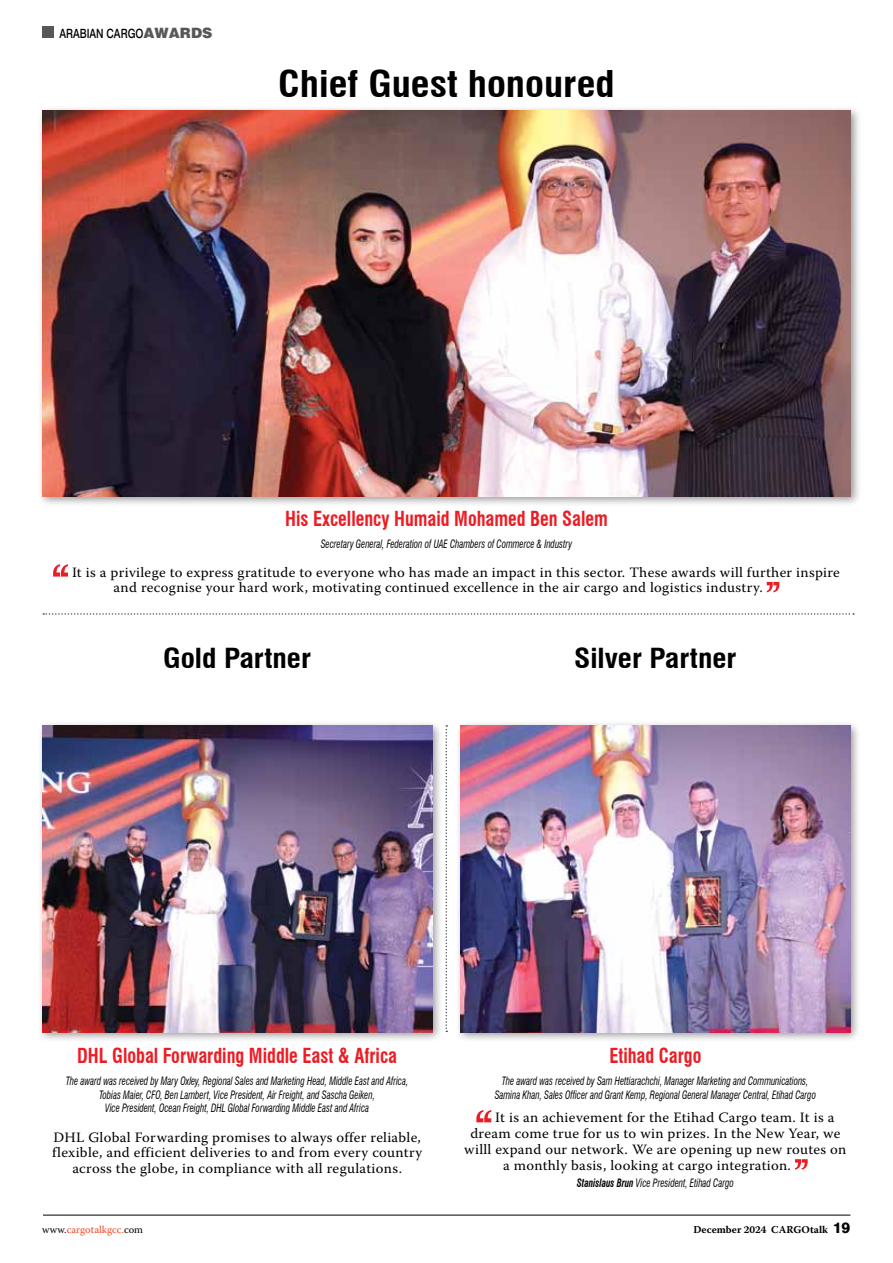
<style>
.page{position:relative;width:893px;height:1263px;background:#fff}
.page>*{position:absolute;margin:0;border:0;box-sizing:border-box;transform-origin:0 0}
.t1{font:700 condensed 36px "Swiss 721 BT";color:#000;scale:1.1 1}
.t2{font:700 condensed 27px "Swiss 721 BT";color:#000;scale:1.1 1}
.t3{font:700 condensed 20.25px "Swiss 721 BT";color:#ed1c24;scale:.9 1}
.t4{font:14.25px/15.8px "Warnock Pro";letter-spacing:.02em;color:#000}
.t5{font:500 12.75px "Swiss 721 BT";color:#000;scale:.8 1}
.t6{font:italic condensed 11.25px/13.5px "Swiss 721 BT";color:#000;text-align:center;scale:.8 1}
.t7{font:700 10.5px "Warnock Pro";letter-spacing:.005em;color:#000}
.t8{font:10.5px "Warnock Pro";color:#ef4622}
.s1{font-family:"Helv";font-weight:900;font-size:14.25px;color:#57585b}
.s2{font-weight:700}
.s3{color:#000}
.s4{font-family:"Swiss 721 BT";font-weight:800;font-size:15px}
</style>
<div class="page">
<hr style="left:43px;top:1215px;width:807px;height:1px;background:#000">
<div style="left:42px;top:27px;width:12px;height:11px;background:#57585b"></div>
<div style="left:37px;top:105px;width:825px;height:403px;background:#000;opacity:.4"></div>
<img style="left:43px;top:111px;width:807px;height:385px">
<div style="left:37px;top:721px;width:406px;height:322px;background:#000;opacity:.4"></div>
<img style="left:42px;top:726px;width:390px;height:306px">
<svg style="left:53px;top:564px;width:15px;height:13px"></svg>
<svg style="left:767px;top:582px;width:12px;height:10px"></svg>
<div style="left:455px;top:721px;width:407px;height:322px;background:#000;opacity:.4"></div>
<img style="left:460px;top:726px;width:390px;height:306px">
<svg style="left:476px;top:1110px;width:15px;height:12px"></svg>
<svg style="left:795px;top:1159px;width:13px;height:10px"></svg>
<svg style="left:43px;top:613px;width:811px;height:2px"></svg>
<svg style="left:446px;top:725px;width:1px;height:307px"></svg>
<p class="t5" style="left:59px;top:26px;width:193px">ARABIAN CARGO<span class="s1">AWARDS</span></p>
<h1 class="t1" style="left:278px;top:62px;width:307px">Chief Guest honoured</h1>
<h3 class="t3" style="left:285px;top:506px;width:360px">His Excellency Humaid Mohamed Ben Salem</h3>
<p class="t6" style="left:321px;top:537px;width:316px">Secretary General, Federation of UAE Chambers of Commerce &amp; Industry</p>
<p class="t4" style="left:114px;top:564px;width:728px;text-indent:-42px">It is a privilege to express gratitude to everyone who has made an impact in this sector. These awards will further inspire and recognise your hard work, motivating continued excellence in the air cargo and logistics industry.</p>
<h2 class="t2" style="left:163px;top:642px;width:136px">Gold Partner</h2>
<h2 class="t2" style="left:574px;top:642px;width:149px">Silver Partner</h2>
<h3 class="t3" style="left:77px;top:1044px;width:357px">DHL Global Forwarding Middle East &amp; Africa</h3>
<p class="t6" style="left:66px;top:1074px;width:429px">The award was received by Mary Oxley, Regional Sales and Marketing Head, Middle East and Africa,<br>Tobias Maier, CFO, Ben Lambert, Vice President, Air Freight, and Sascha Geiken,<br>Vice President, Ocean Freight, DHL Global Forwarding Middle East and Africa</p>
<p class="t4" style="left:52px;top:1129px;width:371px;text-align:center">DHL Global Forwarding promises to always offer reliable, flexible, and efficient deliveries to and from every country across the globe, in compliance with all regulations.</p>
<h3 class="t3" style="left:609px;top:1044px;width:104px">Etihad Cargo</h3>
<p class="t6" style="left:495px;top:1074px;width:403px">The award was received by Sam Hettiarachchi, Manager Marketing and Communications,<br>Samina Khan, Sales Officer and Grant Kemp, Regional General Manager Central, Etihad Cargo</p>
<p class="t4" style="left:495px;top:1109px;width:341px">It is an achievement for the Etihad Cargo team. It is a</p>
<p class="t4" style="left:470px;top:1125px;width:372px">dream come true for us to win prizes. In the New Year, we</p>
<p class="t4" style="left:464px;top:1141px;width:384px">willl expand our network. We are opening up new routes on</p>
<p class="t4" style="left:503px;top:1157px;width:289px">a monthly basis, looking at cargo integration.</p>
<p class="t6" style="left:577px;top:1176px;width:198px"><span class="s2">Stanislaus Brun</span> Vice President, Etihad Cargo</p>
<p class="t8" style="left:42px;top:1223px;width:103px"><span class="s3">www.</span>cargotalkgcc.<span class="s3">com</span></p>
<p class="t7" style="left:693px;top:1223px;width:159px">December 2024 CARGOtalk <span class="s4">19</span></p>
</div>
